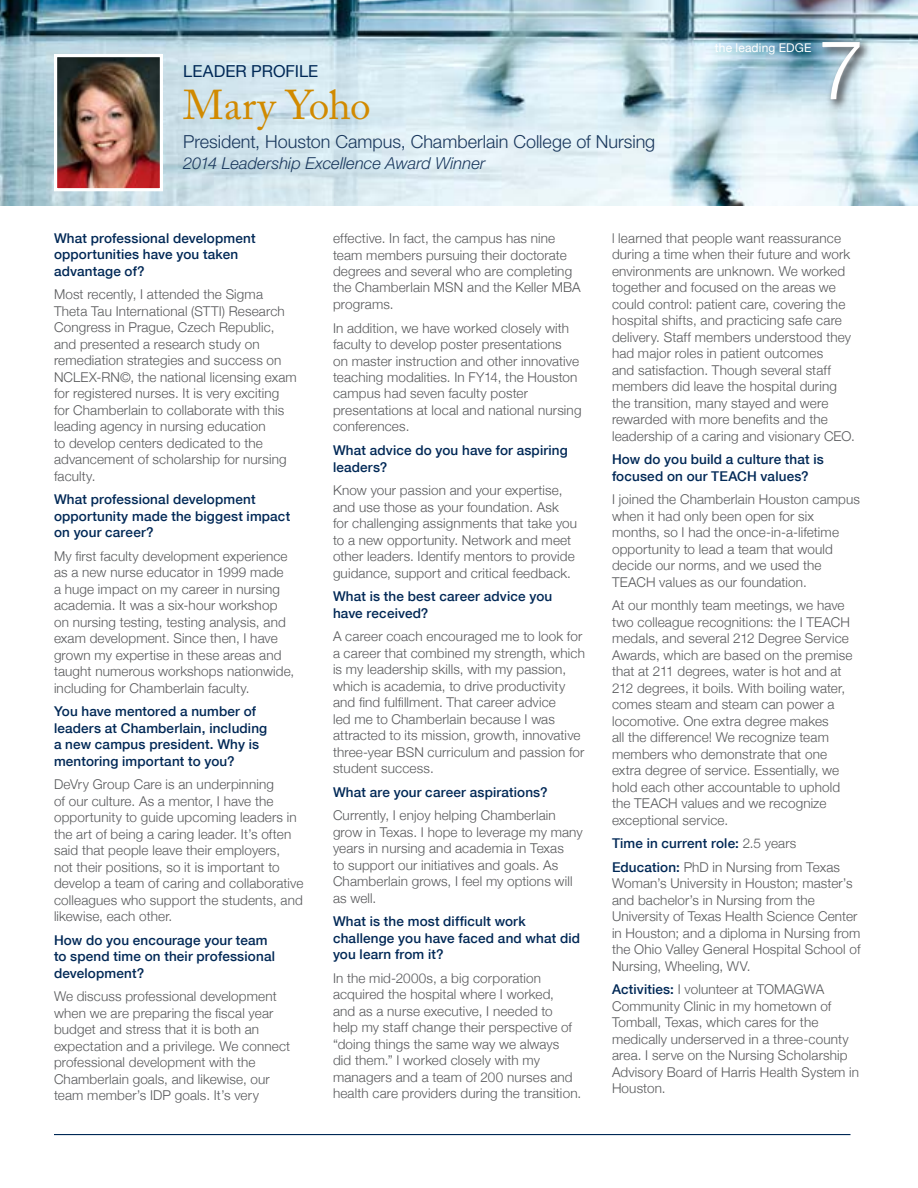
<style>
.page{position:relative;width:918px;height:1188px;background:#fff}
.page>*{position:absolute;margin:0;border:0;box-sizing:border-box;transform-origin:0 0}
.t1{font:41.4px "Adobe Caslon Pro";letter-spacing:-.01em;color:#d18a00}
.t2{font:300 18px "Helvetica Neue LT Std";color:#1a385d}
.t3{font:italic 300 16.5px "Helvetica Neue LT Std";color:#1a385d}
.t4{font:16.5px "Helvetica Neue";color:#002856}
.t5{font:300 13.5px/16.5px "Helvetica Neue";letter-spacing:.01em;color:#58595b}
.t6{font:500 13.5px/16.5px "Helvetica Neue";letter-spacing:.01em;color:#002856}
.t7{font:12px "Helvetica Neue";letter-spacing:.015em;color:#fff}
.s1{font-weight:500;color:#002856}
</style>
<div class="page">
<img style="left:0;top:0;width:918px;height:205px">
<img style="left:58px;top:58px;width:101px;height:129px">
<div style="left:54px;top:54px;width:109px;height:137px;border:3px solid #fff"></div>
<hr style="left:54px;top:1134px;width:796px;height:1px;background:#002856">
<svg style="left:818px;top:38px;width:54px;height:74px;background:#c1d6de"></svg>
<svg style="left:822px;top:42px;width:38px;height:57px"></svg>
<p class="t4" style="left:183px;top:60px;width:137px">LEADER PROFILE</p>
<h1 class="t1" style="left:183px;top:80px;width:189px">Mary Yoho</h1>
<h2 class="t2" style="left:183px;top:131px;width:474px">President, Houston Campus, Chamberlain College of Nursing</h2>
<p class="t3" style="left:183px;top:154px;width:304px">2014 Leadership Excellence Award Winner</p>
<p class="t7" style="left:715px;top:39px;width:98px">the leading EDGE</p>
<p class="t6" style="left:54px;top:229px;width:203px">What professional development opportunities have you taken advantage of?</p>
<p class="t5" style="left:54px;top:286px;width:244px">Most recently, I attended the Sigma Theta Tau International (STTI) Research Congress in Prague, Czech Republic, and presented a research study on remediation strategies and success on NCLEX-RN©, the national licensing exam for registered nurses. It is very exciting for Chamberlain to collaborate with this leading agency in nursing education<br>to develop centers dedicated to the advancement of scholarship for nursing faculty.</p>
<p class="t6" style="left:54px;top:491px;width:238px">What professional development opportunity made the biggest impact on your career?</p>
<p class="t5" style="left:54px;top:547px;width:242px">My first faculty development experience as a new nurse educator in 1999 made<br>a huge impact on my career in nursing academia. It was a six-hour workshop on nursing testing, testing analysis, and exam development. Since then, I have grown my expertise in these areas and taught numerous workshops nationwide, including for Chamberlain faculty.</p>
<p class="t6" style="left:54px;top:703px;width:215px">You have mentored a number of leaders at Chamberlain, including a new campus president. Why is mentoring important to you?</p>
<p class="t5" style="left:54px;top:776px;width:251px">DeVry Group Care is an underpinning<br>of our culture. As a mentor, I have the opportunity to guide upcoming leaders in the art of being a caring leader. It’s often said that people leave their employers,<br>not their positions, so it is important to develop a team of caring and collaborative colleagues who support the students, and likewise, each other.</p>
<p class="t6" style="left:54px;top:931px;width:223px">How do you encourage your team to spend time on their professional development?</p>
<p class="t5" style="left:54px;top:988px;width:238px">We discuss professional development when we are preparing the fiscal year budget and stress that it is both an expectation and a privilege. We connect professional development with the Chamberlain goals, and likewise, our team member’s IDP goals. It’s very</p>
<p class="t5" style="left:333px;top:229px;width:249px">effective. In fact, the campus has nine team members pursuing their doctorate degrees and several who are completing the Chamberlain MSN and the Keller MBA programs.</p>
<p class="t5" style="left:333px;top:319px;width:250px">In addition, we have worked closely with faculty to develop poster presentations<br>on master instruction and other innovative teaching modalities. In FY14, the Houston campus had seven faculty poster presentations at local and national nursing conferences.</p>
<p class="t6" style="left:333px;top:441px;width:236px">What advice do you have for aspiring leaders?</p>
<p class="t5" style="left:333px;top:481px;width:246px">Know your passion and your expertise, and use those as your foundation. Ask for challenging assignments that take you to a new opportunity. Network and meet other leaders. Identify mentors to provide guidance, support and critical feedback.</p>
<p class="t6" style="left:333px;top:587px;width:221px">What is the best career advice you have received?</p>
<p class="t5" style="left:333px;top:627px;width:253px">A career coach encouraged me to look for a career that combined my strength, which is my leadership skills, with my passion, which is academia, to drive productivity and find fulfillment. That career advice<br>led me to Chamberlain because I was attracted to its mission, growth, innovative three-year BSN curriculum and passion for student success.</p>
<p class="t6" style="left:333px;top:783px;width:216px">What are your career aspirations?</p>
<p class="t5" style="left:333px;top:806px;width:251px">Currently, I enjoy helping Chamberlain grow in Texas. I hope to leverage my many years in nursing and academia in Texas<br>to support our initiatives and goals. As Chamberlain grows, I feel my options will as well.</p>
<p class="t6" style="left:333px;top:912px;width:249px">What is the most difficult work challenge you have faced and what did you learn from it?</p>
<p class="t5" style="left:333px;top:969px;width:250px">In the mid-2000s, a big corporation acquired the hospital where I worked,<br>and as a nurse executive, I needed to<br>help my staff change their perspective of “doing things the same way we always<br>did them.” I worked closely with my managers and a team of 200 nurses and health care providers during the transition.</p>
<p class="t5" style="left:612px;top:229px;width:245px">l learned that people want reassurance during a time when their future and work environments are unknown. We worked together and focused on the areas we could control: patient care, covering the hospital shifts, and practicing safe care delivery. Staff members understood they had major roles in patient outcomes<br>and satisfaction. Though several staff members did leave the hospital during the transition, many stayed and were rewarded with more benefits and the leadership of a caring and visionary CEO.</p>
<p class="t6" style="left:612px;top:451px;width:213px">How do you build a culture that is focused on our TEACH values?</p>
<p class="t5" style="left:612px;top:491px;width:250px">I joined the Chamberlain Houston campus when it had only been open for six months, so I had the once-in-a-lifetime opportunity to lead a team that would decide our norms, and we used the TEACH values as our foundation.</p>
<p class="t5" style="left:612px;top:597px;width:242px">At our monthly team meetings, we have two colleague recognitions: the I TEACH medals, and several 212 Degree Service Awards, which are based on the premise that at 211 degrees, water is hot and at 212 degrees, it boils. With boiling water, comes steam and steam can power a locomotive. One extra degree makes<br>all the difference! We recognize team members who demonstrate that one extra degree of service. Essentially, we hold each other accountable to uphold the TEACH values and we recognize exceptional service.</p>
<p class="t5" style="left:612px;top:831px;width:229px;line-height:23.5px"><span class="s1">Time in current role:</span> 2.5 years<br><span class="s1">Education:</span> PhD in Nursing from Texas</p>
<p class="t5" style="left:612px;top:875px;width:250px">Woman’s University in Houston; master’s and bachelor’s in Nursing from the University of Texas Health Science Center in Houston; and a diploma in Nursing from the Ohio Valley General Hospital School of Nursing, Wheeling, WV.</p>
<p class="t5" style="left:612px;top:981px;width:249px"><span class="s1">Activities:</span> I volunteer at TOMAGWA Community Clinic in my hometown of Tomball, Texas, which cares for the medically underserved in a three-county area. I serve on the Nursing Scholarship Advisory Board of Harris Health System in Houston.</p>
</div>
